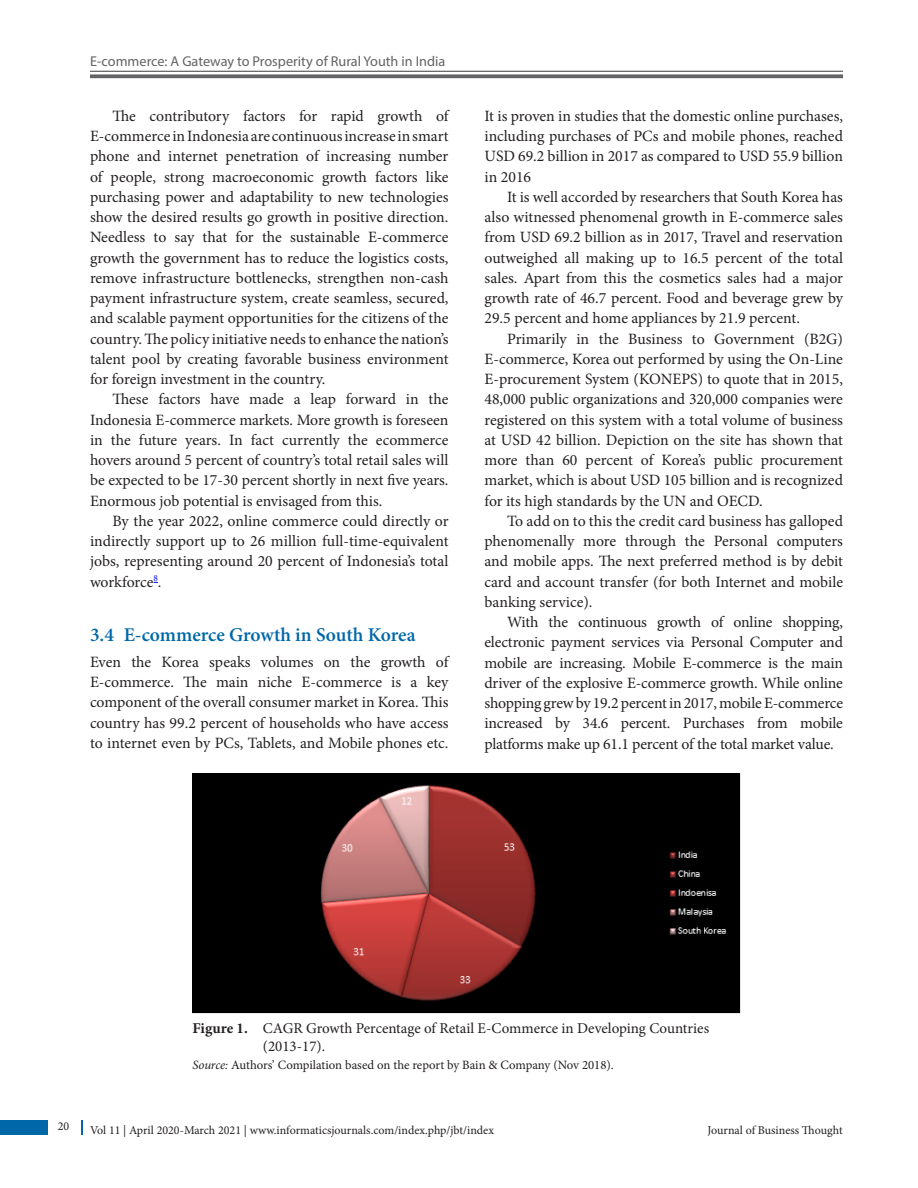
<style>
.page{position:relative;width:918px;height:1188px;background:#fff}
.page>*{position:absolute;margin:0;border:0;box-sizing:border-box;transform-origin:0 0}
.t1{font:600 19.5px "Minion Pro";letter-spacing:-.005em;color:#0068a9}
.Text_Ind{font:15.75px/20.2px "Minion Pro";letter-spacing:-.005em;color:#231f20;text-align:justify}
.Text{font:15.75px/20.2px "Minion Pro";color:#231f20;text-align:justify}
.Fig_cap{font:15px/18px "Minion Pro";color:#231f20}
.t2{font:14.25px "Myriad Pro";color:#636366}
.TabFN{font:12.75px "Minion Pro";letter-spacing:-.005em;color:#231f20}
.t3{font:12px "Minion Pro";color:#231f20}
.s1{font-weight:700}
.s2{font-style:italic}
</style>
<div class="page">
<div style="left:0;top:1120px;width:47px;height:15px;background:#0068a9"></div>
<svg style="left:81px;top:1120px;width:1px;height:15px"></svg>
<hr style="left:90px;top:71px;width:753px;height:1px;background:#636366">
<svg style="left:90px;top:74px;width:753px;height:4px;background:#737376"></svg>
<img style="left:192px;top:773px;width:549px;height:241px">
<p class="t2" style="left:90px;top:53px;width:357px">E-commerce: A Gateway to Prosperity of Rural Youth in India</p>
<p class="Text_Ind" style="left:90px;top:106px;width:360px;text-indent:22px">The contributory factors for rapid growth of E-commerce in Indonesia are continuous increase in smart phone and internet penetration of increasing number of people, strong macroeconomic growth factors like purchasing power and adaptability to new technologies show the desired results go growth in positive direction.<br>Needless to say that for the sustainable E-commerce growth the government has to reduce the logistics costs, remove infrastructure bottlenecks, strengthen non-cash payment infrastructure system, create seamless, secured, and scalable payment opportunities for the citizens of the country. The policy initiative needs to enhance the nation’s talent pool by creating favorable business environment for foreign investment in the country.</p>
<p class="Text_Ind" style="left:90px;top:389px;width:360px;text-indent:22px">These factors have made a leap forward in the Indonesia E-commerce markets. More growth is foreseen in the future years. In fact currently the ecommerce hovers around 5 percent of country’s total retail sales will be expected to be 17-30 percent shortly in next five years.<br>Enormous job potential is envisaged from this.</p>
<p class="Text_Ind" style="left:90px;top:511px;width:360px;text-indent:22px">By the year 2022, online commerce could directly or indirectly support up to 26 million full-time-equivalent jobs, representing around 20 percent of Indonesia’s total workforce<sup>8</sup>.</p>
<h2 class="t1" style="left:90px;top:621px;width:327px">3.4 E-commerce Growth in South Korea</h2>
<p class="Text" style="left:90px;top:652px;width:360px">Even the Korea speaks volumes on the growth of E-commerce. The main niche E-commerce is a key component of the overall consumer market in Korea. This country has 99.2 percent of households who have access to internet even by PCs, Tablets, and Mobile phones etc.</p>
<p class="Text" style="left:484px;top:106px;width:360px">It is proven in studies that the domestic online purchases, including purchases of PCs and mobile phones, reached USD 69.2 billion in 2017 as compared to USD 55.9 billion in 2016</p>
<p class="Text_Ind" style="left:484px;top:187px;width:360px;text-indent:22px">It is well accorded by researchers that South Korea has also witnessed phenomenal growth in E-commerce sales from USD 69.2 billion as in 2017, Travel and reservation outweighed all making up to 16.5 percent of the total sales. Apart from this the cosmetics sales had a major growth rate of 46.7 percent. Food and beverage grew by 29.5 percent and home appliances by 21.9 percent.</p>
<p class="Text_Ind" style="left:484px;top:329px;width:360px;text-indent:22px">Primarily in the Business to Government (B2G)<br>E-commerce, Korea out performed by using the On-Line E-procurement System (KONEPS) to quote that in 2015, 48,000 public organizations and 320,000 companies were registered on this system with a total volume of business at USD 42 billion. Depiction on the site has shown that more than 60 percent of Korea’s public procurement market, which is about USD 105 billion and is recognized for its high standards by the UN and OECD.</p>
<p class="Text_Ind" style="left:484px;top:511px;width:360px;text-indent:22px">To add on to this the credit card business has galloped phenomenally more through the Personal computers and mobile apps. The next preferred method is by debit card and account transfer (for both Internet and mobile banking service).</p>
<p class="Text_Ind" style="left:484px;top:612px;width:360px;text-indent:22px">With the continuous growth of online shopping, electronic payment services via Personal Computer and mobile are increasing. Mobile E-commerce is the main driver of the explosive E-commerce growth. While online shopping grew by 19.2 percent in 2017, mobile E-commerce increased by 34.6 percent. Purchases from mobile platforms make up 61.1 percent of the total market value.</p>
<p class="t3" style="left:58px;top:1118px;width:13px">20</p>
<p class="Fig_cap" style="left:263px;top:1020px;width:448px;text-indent:-70px"><span class="s1">Figure 1.</span> CAGR Growth Percentage of Retail E-Commerce in Developing Countries (2013-17).</p>
<p class="TabFN" style="left:192px;top:1056px;width:423px"><span class="s2">Source:</span> Authors’ Compilation based on the report by Bain &amp; Company (Nov 2018).</p>
<p class="t3" style="left:90px;top:1123px;width:406px">Vol 11 | April 2020-March 2021 | www.informaticsjournals.com/index.php/jbt/index</p>
<p class="t3" style="left:707px;top:1123px;width:137px">Journal of Business Thought</p>
</div>
